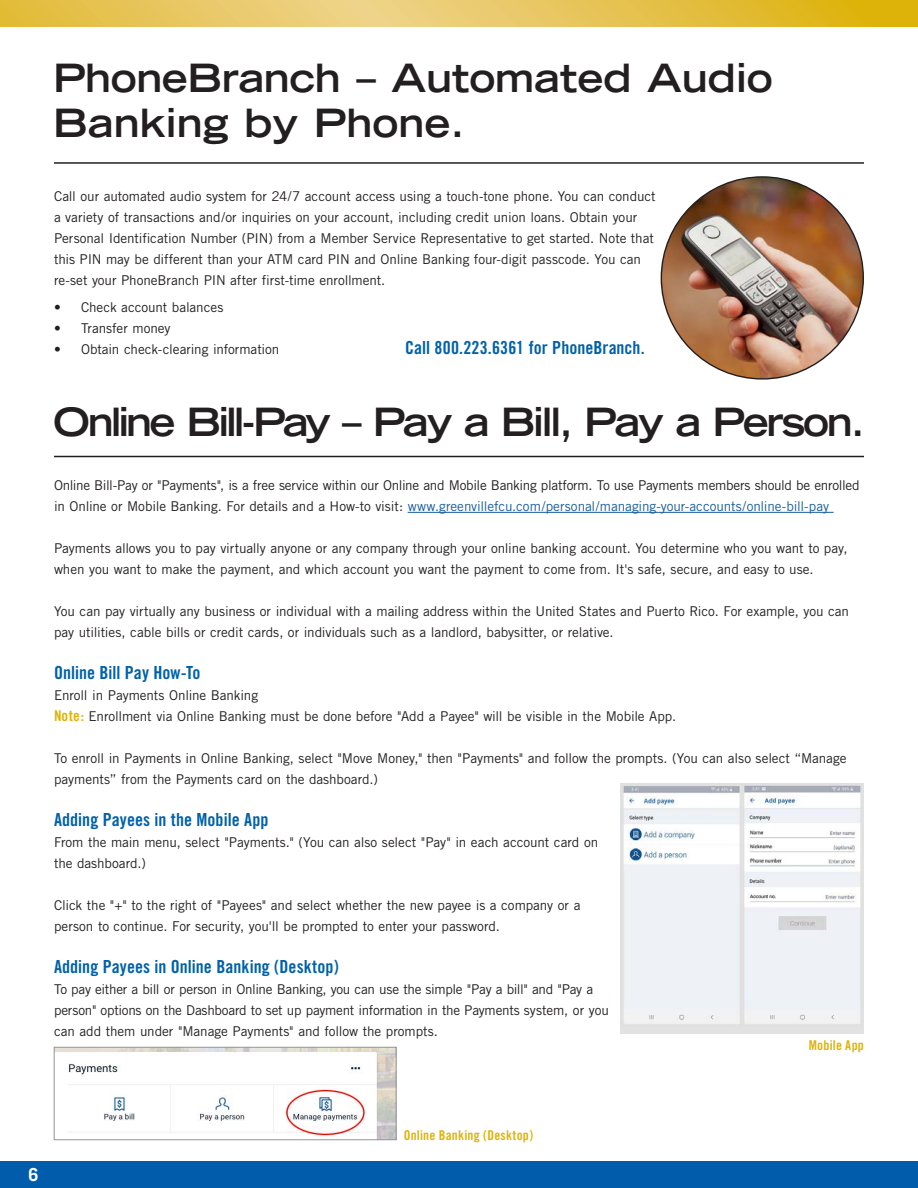
<style>
.page{position:relative;width:918px;height:1188px;background:#fff}
.page>*{position:absolute;margin:0;border:0;box-sizing:border-box;transform-origin:0 0}
.t1{font:700 expanded 39px/45px "Trade Gothic LH";letter-spacing:-.01em;color:#231f20}
.t2{font:700 expanded 39px "Trade Gothic LH";letter-spacing:-.055em;color:#231f20}
.Copy{font:18px "Trade Gothic Bold Cond Twenty";color:#0161aa}
.t3{font:700 18px "Trade Gothic";color:#fff}
.Copy-2{font:13.5px/21px "Trade Gothic";letter-spacing:-.005em;color:#231f20}
.Copy-3{font:13.5px "Trade Gothic Bold Cond Twenty";letter-spacing:.015em;color:#deb308}
.s1{color:#175d9e}
.s2{font-family:"Trade Gothic Bold Cond Twenty";font-size:15px;color:#deb308}
</style>
<div class="page">
<hr style="left:408px;top:512px;width:426px;height:1px;background:#175d9e">
<hr style="left:54px;top:162px;width:810px;height:2px;background:#231f20">
<hr style="left:54px;top:456px;width:810px;height:1px;background:#231f20">
<img style="left:621px;top:784px;width:243px;height:249px">
<img style="left:56px;top:1049px;width:338px;height:89px">
<div style="left:54px;top:1047px;width:342px;height:93px;border:1px solid #939598"></div>
<img style="left:661px;top:177px;width:202px;height:202px;border-radius:101px">
<div style="left:0;top:1161px;width:918px;height:27px;background:#015dab"></div>
<svg style="left:0;top:0;width:918px;height:27px;background:#e6c352"></svg>
<p class="t1" style="left:53px;top:54px;width:721px">PhoneBranch – Automated Audio<br>Banking by Phone.</p>
<p class="Copy-2" style="left:54px;top:185px;width:603px">Call our automated audio system for 24/7 account access using a touch-tone phone. You can conduct a variety of transactions and/or inquiries on your account, including credit union loans. Obtain your Personal Identification Number (PIN) from a Member Service Representative to get started. Note that this PIN may be different than your ATM card PIN and Online Banking four-digit passcode. You can re-set your PhoneBranch PIN after first-time enrollment.</p>
<p class="Copy-2" style="left:54px;top:296px;width:171px">• Check account balances</p>
<p class="Copy-2" style="left:54px;top:317px;width:118px">• Transfer money</p>
<p class="Copy-2" style="left:54px;top:338px;width:227px">• Obtain check-clearing information</p>
<p class="Copy" style="left:405px;top:337px;width:239px">Call 800.223.6361 for PhoneBranch.</p>
<p class="t2" style="left:53px;top:397px;width:813px">Online Bill-Pay – Pay a Bill, Pay a Person.</p>
<p class="Copy-2" style="left:54px;top:475px;width:807px">Online Bill-Pay or "Payments", is a free service within our Online and Mobile Banking platform. To use Payments members should be enrolled in Online or Mobile Banking. For details and a How-to visit: <span class="s1">www.greenvillefcu.com/personal/managing-your-accounts/online-bill-pay</span></p>
<p class="Copy-2" style="left:54px;top:538px;width:795px">Payments allows you to pay virtually anyone or any company through your online banking account. You determine who you want to pay, when you want to make the payment, and which account you want the payment to come from. It's safe, secure, and easy to use.</p>
<p class="Copy-2" style="left:54px;top:601px;width:797px">You can pay virtually any business or individual with a mailing address within the United States and Puerto Rico. For example, you can pay utilities, cable bills or credit cards, or individuals such as a landlord, babysitter, or relative.</p>
<p class="Copy" style="left:54px;top:662px;width:148px">Online Bill Pay How-To</p>
<p class="Copy-2" style="left:54px;top:685px;width:206px">Enroll in Payments Online Banking</p>
<p class="Copy-2" style="left:54px;top:706px;width:624px"><span class="s2">Note:</span> Enrollment via Online Banking must be done before "Add a Payee" will be visible in the Mobile App.</p>
<p class="Copy-2" style="left:54px;top:748px;width:794px">To enroll in Payments in Online Banking, select "Move Money," then "Payments" and follow the prompts. (You can also select “Manage payments” from the Payments card on the dashboard.)</p>
<p class="Copy" style="left:54px;top:809px;width:216px">Adding Payees in the Mobile App</p>
<p class="Copy-2" style="left:54px;top:832px;width:546px">From the main menu, select "Payments." (You can also select "Pay" in each account card on the dashboard.)</p>
<p class="Copy-2" style="left:54px;top:895px;width:528px">Click the "+" to the right of "Payees" and select whether the new payee is a company or a person to continue. For security, you'll be prompted to enter your password.</p>
<p class="Copy" style="left:54px;top:956px;width:286px">Adding Payees in Online Banking (Desktop)</p>
<p class="Copy-2" style="left:54px;top:979px;width:556px">To pay either a bill or person in Online Banking, you can use the simple "Pay a bill" and "Pay a person" options on the Dashboard to set up payment information in the Payments system, or you can add them under "Manage Payments" and follow the prompts.</p>
<p class="Copy-3" style="left:809px;top:1037px;width:57px">Mobile App</p>
<p class="t3" style="left:28px;top:1163px;width:12px">6</p>
<p class="Copy-3" style="left:404px;top:1127px;width:131px">Online Banking (Desktop)</p>
</div>
